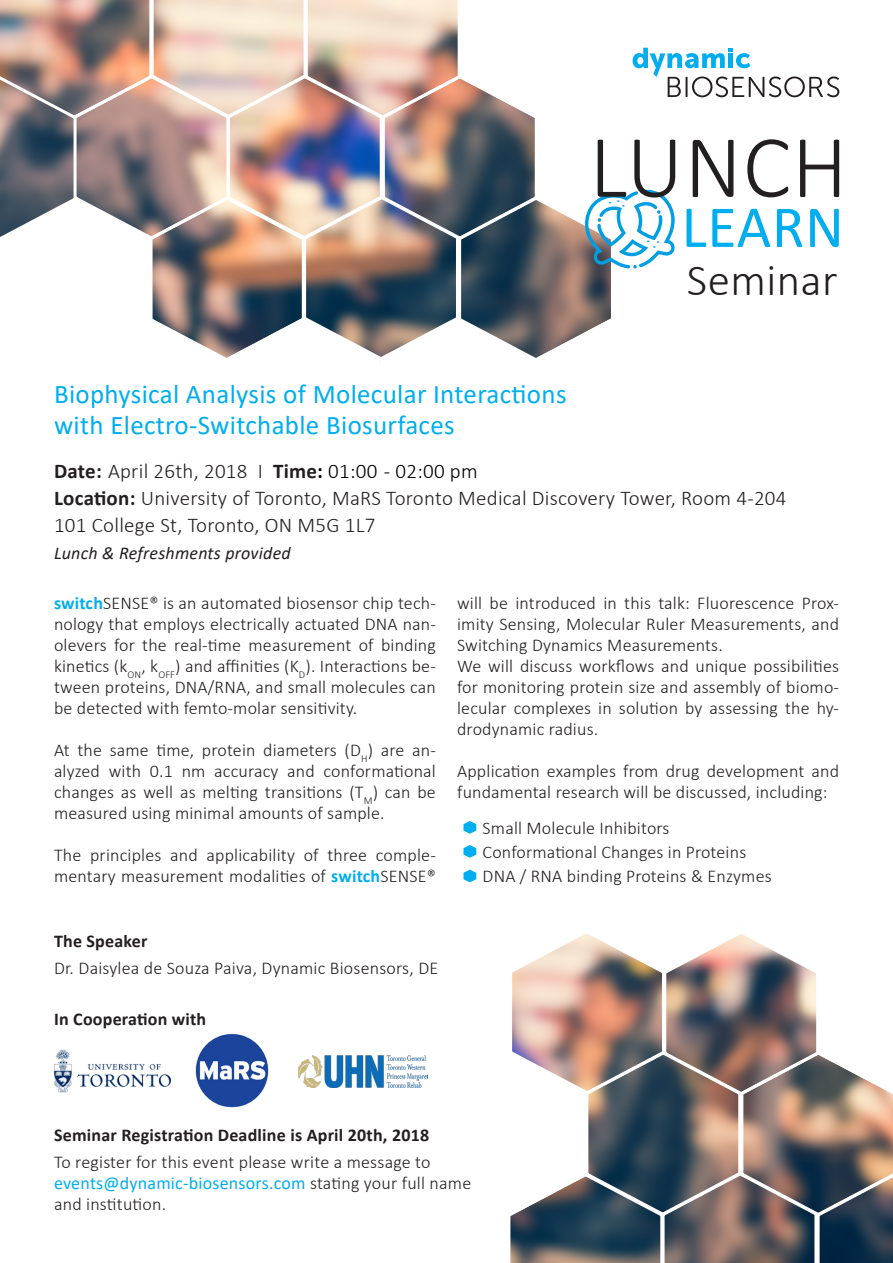
<style>
.page{position:relative;width:893px;height:1263px;background:#fff}
.page>*{position:absolute;margin:0;border:0;box-sizing:border-box;transform-origin:0 0}
.t1{font:300 90px "Calibri";letter-spacing:.01em;color:#231f20}
.t2{font:60px "Calibri";letter-spacing:.01em;color:#00aeef}
.t3{font:300 45px "Calibri";letter-spacing:.01em;color:#231f20}
.t4{font:27px "Calibri";letter-spacing:.01em;color:#00aeef}
.t5{font:300 21px/27px "Calibri";letter-spacing:.01em;color:#231f20}
.t6{font:300 18px/21px "Calibri";letter-spacing:.01em;color:#231f20;text-align:justify}
.t7{font:700 18px "Calibri";letter-spacing:.01em;color:#231f20}
.t8{font:italic 18px "Calibri";letter-spacing:.01em;color:#231f20}
.s1{font-weight:700}
.s2{font-weight:700;color:#000}
.s3{color:#000}
.s4{font-weight:700;color:#00aeef}
.s5{font-weight:400;color:#00aeef}
</style>
<div class="page">
<img style="left:0;top:0;width:840px;height:363px">
<img style="left:54px;top:1049px;width:117px;height:44px">
<img style="left:195px;top:1033px;width:74px;height:75px">
<img style="left:298px;top:1055px;width:54px;height:32px">
<svg style="left:352px;top:821px;width:541px;height:442px"></svg>
<p class="t1" style="left:589px;top:111px;width:260px">LUNCH</p>
<p class="t2" style="left:681px;top:185px;width:164px">LEARN</p>
<p class="t3" style="left:687px;top:252px;width:152px">Seminar</p>
<p class="t4" style="left:54px;top:375px;width:514px">Biophysical Analysis of Molecular Interactions</p>
<p class="t4" style="left:54px;top:406px;width:402px">with Electro-Switchable Biosurfaces</p>
<p class="t5" style="left:54px;top:457px;width:425px"><span class="s1">Date:</span> April 26th, 2018 I <span class="s1">Time</span><span class="s2">:</span> <span class="s3">01:00 - 02:00 pm</span></p>
<p class="t5" style="left:54px;top:484px;width:734px"><span class="s1">Location:</span> University of Toronto, MaRS Toronto Medical Discovery Tower, Room 4-204<br>101 College St, Toronto, ON M5G 1L7</p>
<p class="t8" style="left:54px;top:540px;width:238px">Lunch &amp; Refreshments provided</p>
<p class="t6" style="left:54px;top:592px;width:383px"><span class="s4">switch</span>SENSE® is an automated biosensor chip tech&shy;nology that employs electrically actuated DNA nan&shy;olevers for the real-time measurement of binding kinetics (k<sub>ON</sub>, k<sub>OFF</sub>) and affinities (K<sub>D</sub>). Interactions be&shy;tween proteins, DNA/RNA, and small molecules can be detected with femto-molar sensitivity.</p>
<p class="t6" style="left:54px;top:739px;width:383px">At the same time, protein diameters (D<sub>H</sub>) are an&shy;alyzed with 0.1 nm accuracy and conformational changes as well as melting transitions (T<sub>M</sub>) can be measured using minimal amounts of sample.</p>
<p class="t6" style="left:54px;top:844px;width:383px">The principles and applicability of three comple&shy;mentary measurement modalities of <span class="s4">switch</span>SENSE®</p>
<p class="t7" style="left:54px;top:929px;width:95px">The Speaker</p>
<p class="t6" style="left:54px;top:958px;width:386px">Dr. Daisylea de Souza Paiva, Dynamic Biosensors, DE</p>
<p class="t7" style="left:54px;top:1007px;width:154px">In Cooperation with</p>
<p class="t6" style="left:457px;top:592px;width:383px">will be introduced in this talk: Fluorescence Prox&shy;imity Sensing, Molecular Ruler Measurements, and Switching Dynamics Measurements.</p>
<p class="t6" style="left:457px;top:655px;width:383px">We will discuss workflows and unique possibilities for monitoring protein size and assembly of biomo&shy;lecular complexes in solution by assessing the hy&shy;drodynamic radius.</p>
<p class="t6" style="left:457px;top:760px;width:383px">Application examples from drug development and fundamental research will be discussed, including:</p>
<p class="t6" style="left:483px;top:817px;width:188px">Small Molecule Inhibitors</p>
<p class="t6" style="left:483px;top:841px;width:265px">Conformational Changes in Proteins</p>
<p class="t6" style="left:483px;top:865px;width:291px">DNA / RNA binding Proteins &amp; Enzymes</p>
<p class="t7" style="left:54px;top:1122px;width:377px">Seminar Registration Deadline is April 20th, 2018</p>
<p class="t6" style="left:54px;top:1151px;width:378px">To register for this event please write a message to</p>
<p class="t6" style="left:54px;top:1172px;width:419px"><span class="s5">events@dynamic-biosensors.com</span> stating your full name and institution.</p>
</div>
